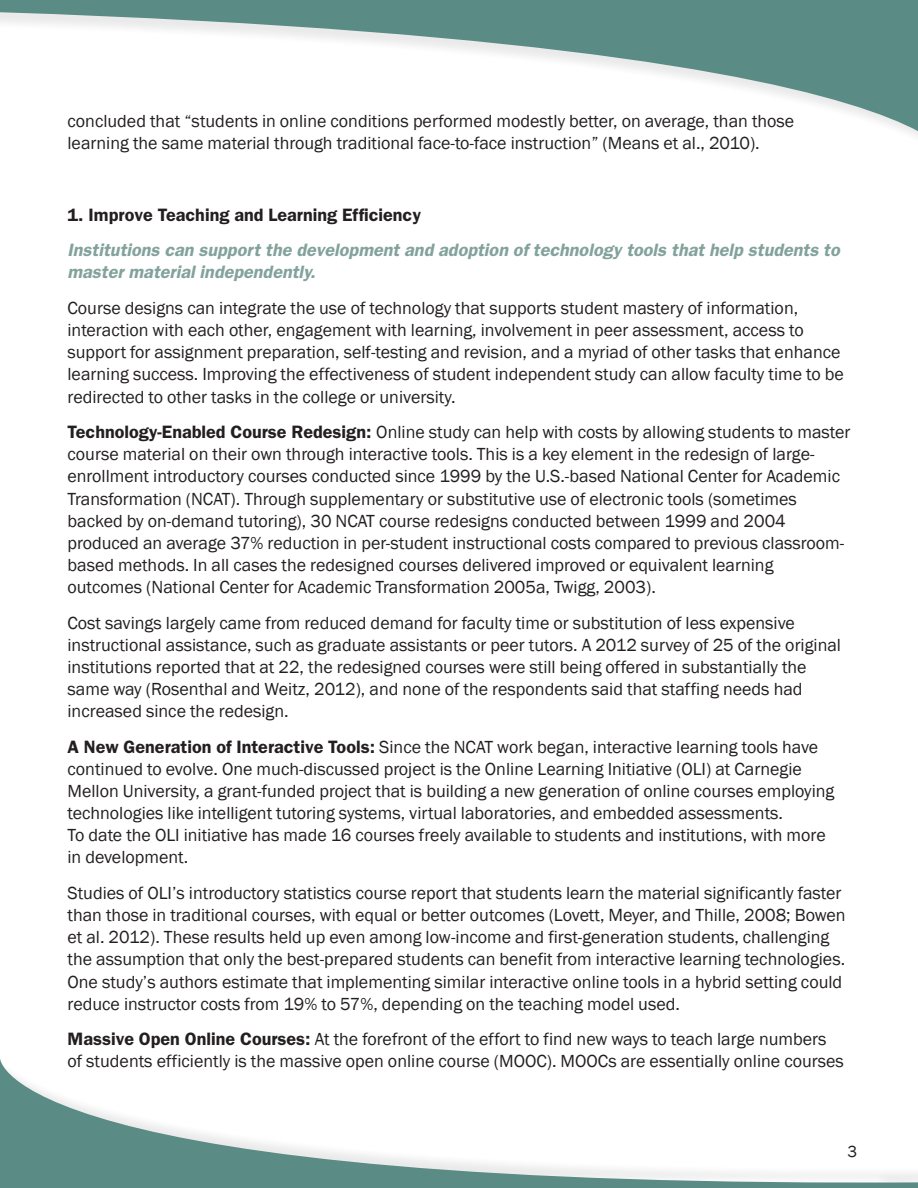
<style>
.page{position:relative;width:918px;height:1188px;background:#fff}
.page>*{position:absolute;margin:0;border:0;box-sizing:border-box;transform-origin:0 0}
.Body_Text{font:18px/22.2px "Franklin Gothic";color:#231f20}
.Subhead_-_green_bold{font:italic 600 18px/22.2px "Franklin Gothic";color:#82a29b}
.Body_Text-2{font:600 18px "Franklin Gothic";color:#231f20}
.t1{font:16.5px "Franklin Gothic";color:#231f20}
.s1{font-weight:600}
</style>
<div class="page">
<svg style="left:0;top:0;width:918px;height:136px"></svg>
<svg style="left:0;top:1059px;width:918px;height:129px"></svg>
<p class="Body_Text" style="left:68px;top:111px;width:728px">concluded that “students in online conditions performed modestly better, on average, than those learning the same material through traditional face-to-face instruction” (Means et al., 2010).</p>
<p class="Body_Text-2" style="left:68px;top:204px;width:355px">1. Improve Teaching and Learning Efficiency</p>
<p class="Subhead_-_green_bold" style="left:68px;top:239px;width:774px">Institutions can support the development and adoption of technology tools that help students to master material independently.</p>
<p class="Body_Text" style="left:68px;top:297px;width:778px">Course designs can integrate the use of technology that supports student mastery of information, interaction with each other, engagement with learning, involvement in peer assessment, access to support for assignment preparation, self-testing and revision, and a myriad of other tasks that enhance learning success. Improving the effectiveness of student independent study can allow faculty time to be redirected to other tasks in the college or university.</p>
<p class="Body_Text" style="left:68px;top:422px;width:784px"><span class="s1">Technology-Enabled Course Redesign:</span> Online study can help with costs by allowing students to master course material on their own through interactive tools. This is a key element in the redesign of large&shy;enrollment introductory courses conducted since 1999 by the U.S.-based National Center for Academic Transformation (NCAT). Through supplementary or substitutive use of electronic tools (sometimes backed by on-demand tutoring), 30 NCAT course redesigns conducted between 1999 and 2004 produced an average 37% reduction in per-student instructional costs compared to previous classroom&shy;based methods. In all cases the redesigned courses delivered improved or equivalent learning outcomes (National Center for Academic Transformation 2005a, Twigg, 2003).</p>
<p class="Body_Text" style="left:68px;top:612px;width:775px">Cost savings largely came from reduced demand for faculty time or substitution of less expensive instructional assistance, such as graduate assistants or peer tutors. A 2012 survey of 25 of the original institutions reported that at 22, the redesigned courses were still being offered in substantially the same way (Rosenthal and Weitz, 2012), and none of the respondents said that staffing needs had increased since the redesign.</p>
<p class="Body_Text" style="left:68px;top:736px;width:768px"><span class="s1">A New Generation of Interactive Tools:</span> Since the NCAT work began, interactive learning tools have continued to evolve. One much-discussed project is the Online Learning Initiative (OLI) at Carnegie Mellon University, a grant-funded project that is building a new generation of online courses employing technologies like intelligent tutoring systems, virtual laboratories, and embedded assessments.<br>To date the OLI initiative has made 16 courses freely available to students and institutions, with more in development.</p>
<p class="Body_Text" style="left:68px;top:882px;width:780px">Studies of OLI’s introductory statistics course report that students learn the material significantly faster than those in traditional courses, with equal or better outcomes (Lovett, Meyer, and Thille, 2008; Bowen et al. 2012). These results held up even among low-income and first-generation students, challenging the assumption that only the best-prepared students can benefit from interactive learning technologies.<br>One study’s authors estimate that implementing similar interactive online tools in a hybrid setting could reduce instructor costs from 19% to 57%, depending on the teaching model used.</p>
<p class="Body_Text" style="left:68px;top:1029px;width:778px"><span class="s1">Massive Open Online Courses:</span> At the forefront of the effort to find new ways to teach large numbers of students efficiently is the massive open online course (MOOC). MOOCs are essentially online courses</p>
<p class="t1" style="left:847px;top:1142px;width:11px">3</p>
</div>
